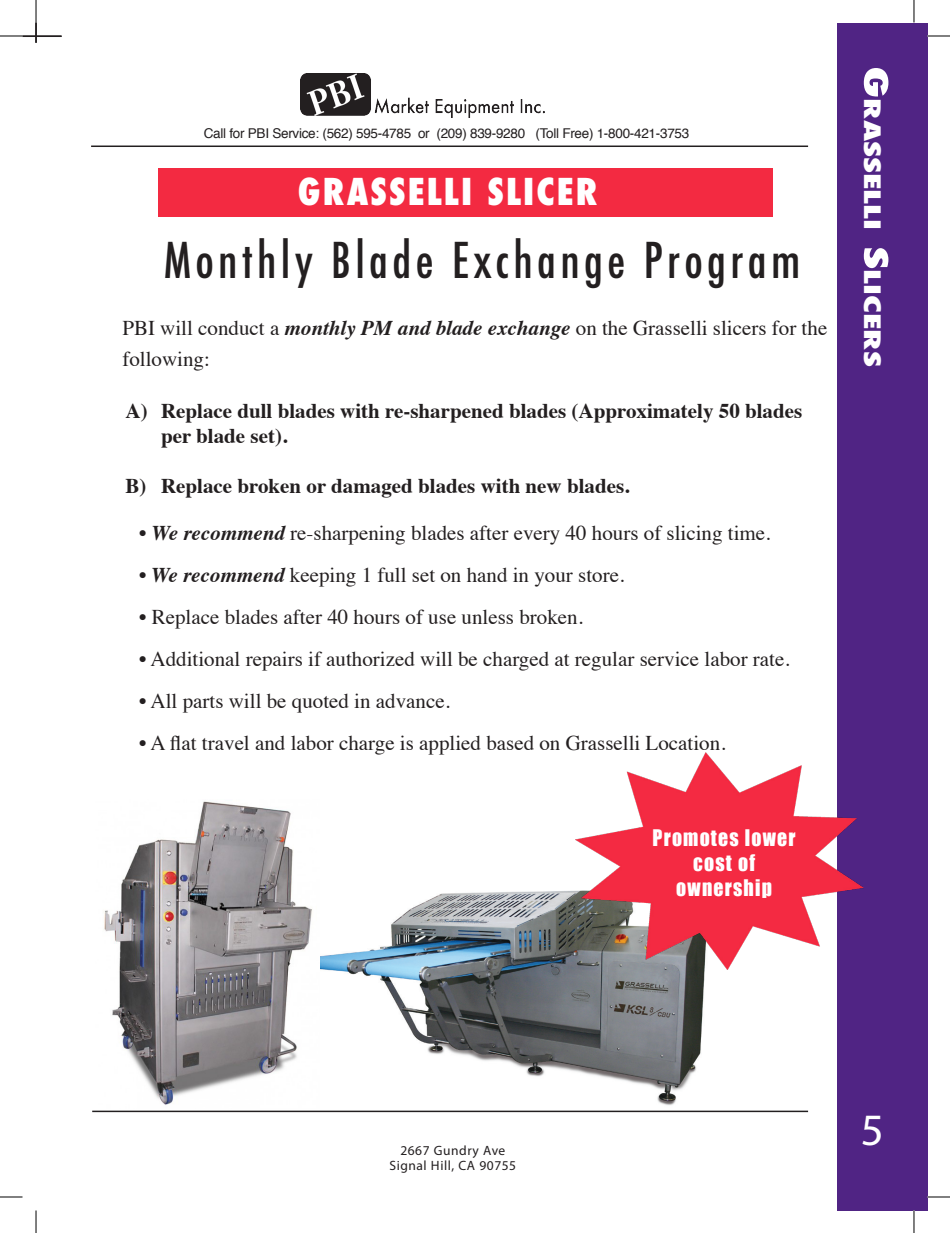
<style>
.page{position:relative;width:950px;height:1233px;background:#fff}
.page>*{position:absolute;margin:0;border:0;box-sizing:border-box;transform-origin:0 0}
.t1{font:500 condensed 48px "Futura";letter-spacing:.09em;color:#231f20}
.t2{font:45px "Myriad Pro";color:#fff}
.t3{font:800 condensed 36px "Futura";letter-spacing:.06em;color:#fff}
.t4{font:800 condensed 22.05px "Futura";color:#fff;scale:1.6 1}
.t5{font:21px/31.5px "Times";color:#231f20}
.t6{font:700 21px/25.2px "Times";color:#231f20}
.t7{font:21px/25.2px "Impact";letter-spacing:.06em;color:#fff;text-align:center;scale:.94 1}
.t8{font:13.5px "Helvetica";letter-spacing:-.02em;color:#231f20}
.t9{font:13.5px/14.5px "Myriad Pro";letter-spacing:.04em;color:#231f20;text-align:center}
.s1{font-weight:700;font-style:italic}
.s2{font-size:31.5px}
</style>
<div class="page">
<img style="left:292px;top:890px;width:426px;height:223px">
<hr style="left:35px;top:22px;width:2px;height:21px;background:#231f20">
<hr style="left:22px;top:36px;width:40px;height:1px;background:#231f20">
<div style="left:836px;top:23px;width:91px;height:1187px;background:#502484"></div>
<hr style="left:91px;top:146px;width:717px;height:1px;background:#231f20">
<img style="left:300px;top:73px;width:244px;height:44px">
<div style="left:158px;top:168px;width:614px;height:49px;background:#f32a41"></div>
<img style="left:576px;top:752px;width:287px;height:218px">
<img style="left:104px;top:801px;width:216px;height:308px">
<hr style="left:92px;top:1111px;width:716px;height:1px;background:#231f20">
<svg style="left:0;top:36px;width:22px;height:1px"></svg>
<svg style="left:927px;top:36px;width:23px;height:1px"></svg>
<svg style="left:0;top:1197px;width:22px;height:1px"></svg>
<svg style="left:927px;top:1197px;width:23px;height:1px"></svg>
<svg style="left:36px;top:0;width:1px;height:22px"></svg>
<svg style="left:36px;top:1210px;width:1px;height:23px"></svg>
<svg style="left:913px;top:0;width:1px;height:22px"></svg>
<svg style="left:913px;top:1210px;width:1px;height:23px"></svg>
<p class="t8" style="left:204px;top:123px;width:487px">Call for PBI Service: (562) 595-4785 or (209) 839-9280 (Toll Free) 1-800-421-3753</p>
<h3 class="t3" style="left:298px;top:167px;width:301px">GRASSELLI SLICER</h3>
<h1 class="t1" style="left:164px;top:230px;width:638px">Monthly Blade Exchange Program</h1>
<p class="t5" style="left:122px;top:310px;width:706px">PBI will conduct a <span class="s1">monthly PM and blade exchange</span> on the Grasselli slicers for the following:</p>
<p class="t6" style="left:125px;top:396px;width:24px">A)</p>
<p class="t6" style="left:125px;top:471px;width:22px">B)</p>
<p class="t6" style="left:161px;top:396px;width:642px">Replace dull blades with re-sharpened blades (Approximately 50 blades per blade set).</p>
<p class="t6" style="left:161px;top:471px;width:470px">Replace broken or damaged blades with new blades.</p>
<p class="t5" style="left:139px;top:515px;width:633px">• <span class="s1">We recommend</span> re-sharpening blades after every 40 hours of slicing time.</p>
<p class="t5" style="left:139px;top:557px;width:486px">• <span class="s1">We recommend</span> keeping 1 full set on hand in your store.</p>
<p class="t5" style="left:139px;top:599px;width:445px">• Replace blades after 40 hours of use unless broken.</p>
<p class="t5" style="left:139px;top:641px;width:652px">• Additional repairs if authorized will be charged at regular service labor rate.</p>
<p class="t5" style="left:139px;top:683px;width:312px">• All parts will be quoted in advance.</p>
<p class="t5" style="left:139px;top:725px;width:588px">• A flat travel and labor charge is applied based on Grasselli Location.</p>
<p class="t7" style="left:652px;top:825px;width:153px">Promotes lower cost of ownership</p>
<p class="t4" style="left:887px;top:66px;width:189px;rotate:90deg"><span class="s2">G</span>rasselli <span class="s2">S</span>licers</p>
<p class="t9" style="left:389px;top:1143px;width:128px">2667 Gundry Ave<br>Signal Hill, CA 90755</p>
<h2 class="t2" style="left:860px;top:1102px;width:25px">5</h2>
</div>
